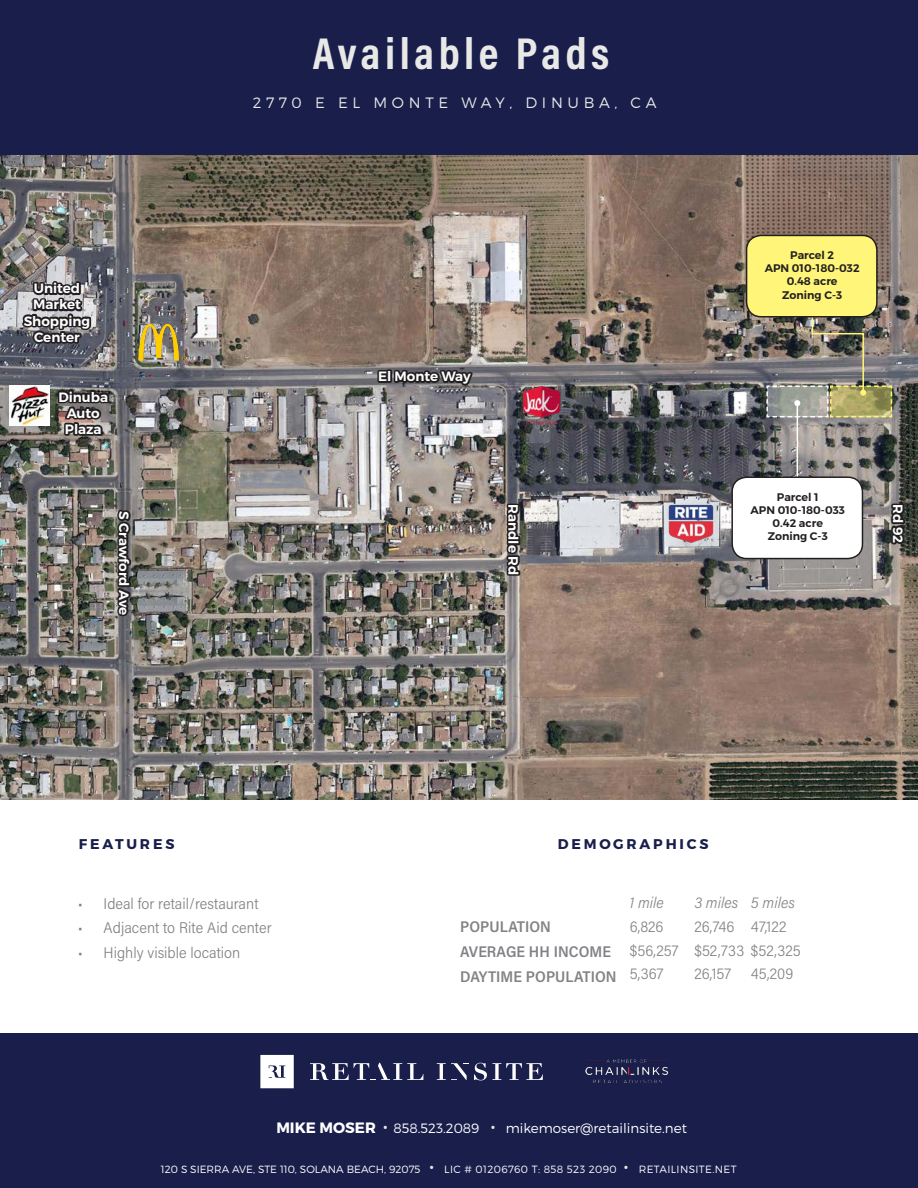
<style>
.page{position:relative;width:918px;height:1188px;background:#fff}
.page>*{position:absolute;margin:0;border:0;box-sizing:border-box;transform-origin:0 0}
.t1{font:700 45px "Acumin Pro Cond";letter-spacing:.1em;color:#e8e9e7}
.Paragraph{font:300 15.45px "Acumin Pro Semi Cond";color:#808285}
.Paragraph-2{font:600 15.45px "Acumin Pro Semi Cond";letter-spacing:.005em;color:#808285}
.Paragraph-3{font:italic 300 15.45px "Acumin Pro Semi Cond";color:#808285}
.t2{font:300 15px "Montserrat";letter-spacing:.31em;color:#e8e9e7}
.Headers{font:700 14.1px "Montserrat";letter-spacing:.2em;color:#191e4b}
.t3{font:600 13.5px/16.2px "Montserrat";color:#fff}
.t4{font:300 13.5px "Montserrat";color:#fff}
.t5{font:600 11.1px "Montserrat";color:#231f20}
.t6{font:300 10.5px "Montserrat";letter-spacing:.035em;color:#fff}
.s1{font-weight:700;font-size:15px}
.s2{font-size:21px;color:#e8e9e7}
</style>
<div class="page">
<div style="left:0;top:0;width:918px;height:156px;background:#191e4b"></div>
<div style="left:0;top:1034px;width:918px;height:154px;background:#191e4b"></div>
<svg style="left:310px;top:1063px;width:113px;height:17px"></svg>
<svg style="left:437px;top:1063px;width:106px;height:17px"></svg>
<svg style="left:260px;top:1055px;width:34px;height:33px"></svg>
<img style="left:585px;top:1059px;width:84px;height:23px">
<img style="left:0;top:155px;width:918px;height:644px">
<svg style="left:376px;top:359px;width:99px;height:33px;background:#646060"></svg>
<svg style="left:56px;top:386px;width:55px;height:52px;background:#575150"></svg>
<svg style="left:20px;top:280px;width:73px;height:70px;background:#626064"></svg>
<svg style="left:501px;top:502px;width:21px;height:76px;background:#595350"></svg>
<svg style="left:109px;top:507px;width:27px;height:112px;background:#5a5853"></svg>
<svg style="left:888px;top:502px;width:21px;height:45px"></svg>
<hr style="left:797px;top:403px;width:1px;height:89px;background:#fff">
<div style="left:747px;top:235px;width:130px;height:82px;background:#fff578;border-radius:15px"></div>
<div style="left:746px;top:235px;width:132px;height:83px;border:2px solid #231f20;border-radius:15px"></div>
<div style="left:732px;top:477px;width:130px;height:82px;background:#fff;border-radius:15px"></div>
<div style="left:731px;top:476px;width:132px;height:83px;border:2px solid #231f20;border-radius:15px"></div>
<img style="left:766px;top:265px;width:127px;height:153px">
<img style="left:522px;top:385px;width:40px;height:41px">
<img style="left:138px;top:324px;width:49px;height:36px">
<img style="left:10px;top:385px;width:40px;height:40px">
<img style="left:668px;top:504px;width:46px;height:39px">
<h1 class="t1" style="left:313px;top:24px;width:298px">Available Pads</h1>
<p class="t2" style="left:253px;top:94px;width:405px">2770 E EL MONTE WAY, DINUBA, CA</p>
<p class="t3" style="left:33px;top:281px;width:49px">United<br>Market</p>
<p class="t3" style="left:24px;top:313px;width:68px">Shopping</p>
<p class="t3" style="left:34px;top:329px;width:47px">Center</p>
<p class="t3" style="left:58px;top:389px;width:51px">Dinuba</p>
<p class="t3" style="left:67px;top:405px;width:35px">Auto</p>
<p class="t3" style="left:65px;top:421px;width:38px">Plaza</p>
<p class="t3" style="left:378px;top:368px;width:94px">El Monte Way</p>
<p class="t5" style="left:790px;top:248px;width:45px">Parcel 2</p>
<p class="t5" style="left:765px;top:261px;width:96px">APN 010-180-032</p>
<p class="t5" style="left:787px;top:275px;width:52px">0.48 acre</p>
<p class="t5" style="left:782px;top:288px;width:62px">Zoning C-3</p>
<p class="t5" style="left:777px;top:490px;width:43px">Parcel 1</p>
<p class="t5" style="left:751px;top:503px;width:96px">APN 010-180-033</p>
<p class="t5" style="left:773px;top:516px;width:52px">0.42 acre</p>
<p class="t5" style="left:768px;top:530px;width:62px">Zoning C-3</p>
<p class="t3" style="left:132px;top:511px;width:105px;rotate:90deg">S Crawford Ave</p>
<p class="t3" style="left:906px;top:504px;width:40px;rotate:90deg">Rd 92</p>
<p class="t3" style="left:521px;top:504px;width:72px;rotate:90deg">Randle Rd</p>
<p class="Headers" style="left:79px;top:835px;width:97px">FEATURES</p>
<p class="Headers" style="left:558px;top:835px;width:152px">DEMOGRAPHICS</p>
<p class="Paragraph" style="left:78px;top:892px;width:182px">• Ideal for retail/restaurant</p>
<p class="Paragraph" style="left:78px;top:917px;width:195px">• Adjacent to Rite Aid center</p>
<p class="Paragraph" style="left:78px;top:942px;width:164px">• Highly visible location</p>
<p class="Paragraph-2" style="left:460px;top:916px;width:92px">POPULATION</p>
<p class="Paragraph-2" style="left:460px;top:941px;width:152px">AVERAGE HH INCOME</p>
<p class="Paragraph-2" style="left:460px;top:965px;width:158px">DAYTIME POPULATION</p>
<p class="Paragraph-3" style="left:630px;top:891px;width:36px">1 mile</p>
<p class="Paragraph" style="left:630px;top:916px;width:35px">6,826</p>
<p class="Paragraph" style="left:630px;top:940px;width:50px">$56,257</p>
<p class="Paragraph" style="left:630px;top:963px;width:35px">5,367</p>
<p class="Paragraph-3" style="left:694px;top:891px;width:45px">3 miles</p>
<p class="Paragraph" style="left:694px;top:916px;width:42px">26,746</p>
<p class="Paragraph" style="left:694px;top:940px;width:108px">$52,733 $52,325</p>
<p class="Paragraph" style="left:694px;top:963px;width:38px">26,157</p>
<p class="Paragraph-3" style="left:751px;top:891px;width:45px">5 miles</p>
<p class="Paragraph" style="left:751px;top:916px;width:37px">47,122</p>
<p class="Paragraph" style="left:751px;top:963px;width:44px">45,209</p>
<p class="t4" style="left:276px;top:1120px;width:412px"><span class="s1">MIKE MOSER</span> <span class="s2">•</span> 858.523.2089 <span class="s2">•</span> mikemoser@retailinsite.net</p>
<p class="t6" style="left:161px;top:1163px;width:577px">120 S SIERRA AVE, STE 110, SOLANA BEACH, 92075 <span class="s2">•</span> LIC # 01206760 T: 858 523 2090 <span class="s2">•</span> RETAILINSITE.NET</p>
</div>
